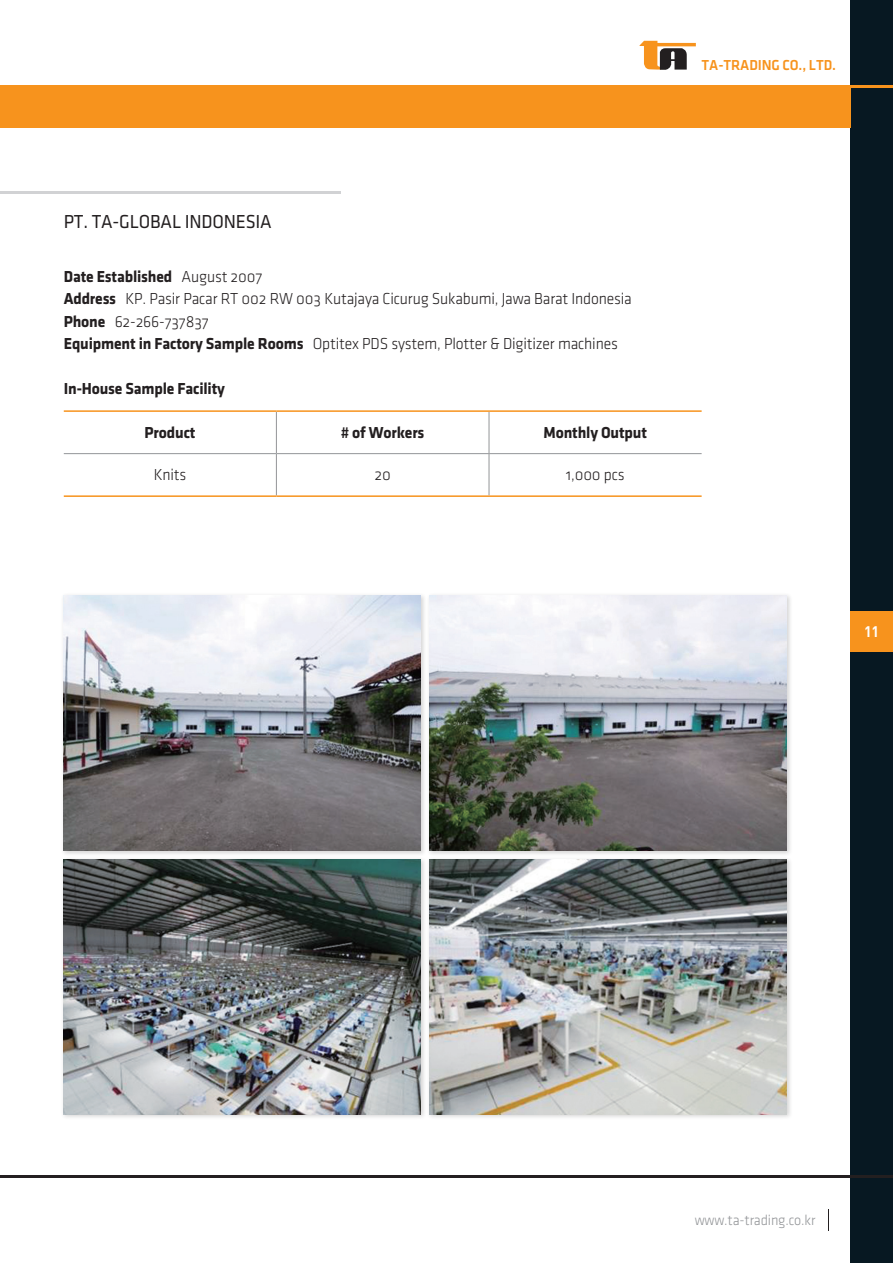
<style>
.page{position:relative;width:893px;height:1263px;background:#fff}
.page>*{position:absolute;margin:0;border:0;box-sizing:border-box;transform-origin:0 0}
.t1{font:19.5px "Klavika Regular OSF";letter-spacing:-.01em;color:#231f20;scale:.95 1}
.t2{font:16.5px/22.5px "Klavika Light OSF";letter-spacing:-.01em;color:#231f20;scale:.95 1}
.t3{font:700 16.5px "Klavika";letter-spacing:-.01em;color:#231f20;scale:.95 1}
.t4{font:15px "Klavika Light OSF";letter-spacing:-.01em;color:#939598;scale:.95 1}
.t5{font:15px "Klavika Med Caps SC";letter-spacing:-.01em;color:#f7931d;scale:.95 1}
.t6{font:700 15px "DINCE";color:#fff;scale:.95 1}
.s1{font-family:"Klavika Light OSF";font-weight:400}
.s2{font-family:"Klavika";font-weight:700}
</style>
<div class="page">
<div style="left:850px;top:610px;width:43px;height:43px;background:#f7931d"></div>
<div style="left:850px;top:0;width:43px;height:610px;background:#071822"></div>
<div style="left:850px;top:653px;width:43px;height:610px;background:#071822"></div>
<hr style="left:0;top:85px;width:893px;height:2px;background:#f7931d">
<hr style="left:0;top:1176px;width:893px;height:2px;background:#231f20">
<svg style="left:828px;top:1210px;width:1px;height:21px"></svg>
<svg style="left:639px;top:41px;width:57px;height:29px"></svg>
<hr style="left:0;top:191px;width:340px;height:2px;background:#d1d2d4">
<hr style="left:276px;top:412px;width:1px;height:41px;background:#939598">
<hr style="left:489px;top:412px;width:1px;height:41px;background:#939598">
<hr style="left:64px;top:453px;width:212px;height:1px;background:#939598">
<hr style="left:276px;top:453px;width:213px;height:1px;background:#939598">
<hr style="left:276px;top:454px;width:1px;height:41px;background:#939598">
<hr style="left:489px;top:453px;width:213px;height:1px;background:#939598">
<hr style="left:489px;top:454px;width:1px;height:41px;background:#939598">
<hr style="left:64px;top:410px;width:212px;height:2px;background:#f7931d">
<hr style="left:276px;top:410px;width:213px;height:2px;background:#f7931d">
<hr style="left:489px;top:410px;width:213px;height:2px;background:#f7931d">
<hr style="left:64px;top:495px;width:212px;height:2px;background:#f7931d">
<hr style="left:276px;top:495px;width:213px;height:2px;background:#f7931d">
<hr style="left:489px;top:495px;width:213px;height:2px;background:#f7931d">
<div style="left:61px;top:592px;width:366px;height:265px;background:#231f20;opacity:.2"></div>
<img style="left:64px;top:595px;width:357px;height:255px">
<div style="left:61px;top:856px;width:366px;height:264px;background:#231f20;opacity:.2"></div>
<img style="left:64px;top:859px;width:357px;height:255px">
<div style="left:426px;top:592px;width:367px;height:265px;background:#231f20;opacity:.2"></div>
<img style="left:429px;top:595px;width:358px;height:255px">
<div style="left:426px;top:856px;width:367px;height:264px;background:#231f20;opacity:.2"></div>
<img style="left:429px;top:859px;width:358px;height:255px">
<div style="left:0;top:85px;width:850px;height:43px;background:#f7931d"></div>
<p class="t5" style="left:702px;top:57px;width:143px">TA-TRADING CO., LTD.</p>
<p class="t1" style="left:64px;top:211px;width:220px">PT. TA-GLOBAL INDONESIA</p>
<p class="t3" style="left:64px;top:267px;width:211px">Date Established <span class="s1">August 2007</span></p>
<p class="t2" style="left:64px;top:288px;width:599px"><span class="s2">Address</span> KP. Pasir Pacar RT 002 RW 003 Kutajaya Cicurug Sukabumi, Jawa Barat Indonesia<br><span class="s2">Phone</span> 62-266-737837<br><span class="s2">Equipment in Factory Sample Rooms</span> Optitex PDS system, Plotter &amp; Digitizer machines</p>
<p class="t3" style="left:64px;top:380px;width:171px">In-House Sample Facility</p>
<p class="t3" style="left:145px;top:423px;width:55px">Product</p>
<p class="t3" style="left:341px;top:423px;width:89px"># of Workers</p>
<p class="t3" style="left:544px;top:423px;width:110px">Monthly Output</p>
<p class="t2" style="left:154px;top:464px;width:36px">Knits</p>
<p class="t2" style="left:374px;top:464px;width:19px">20</p>
<p class="t2" style="left:566px;top:464px;width:63px">1,000 pcs</p>
<p class="t6" style="left:864px;top:621px;width:18px">11</p>
<p class="t4" style="left:695px;top:1213px;width:129px">www.ta-trading.co.kr</p>
</div>
